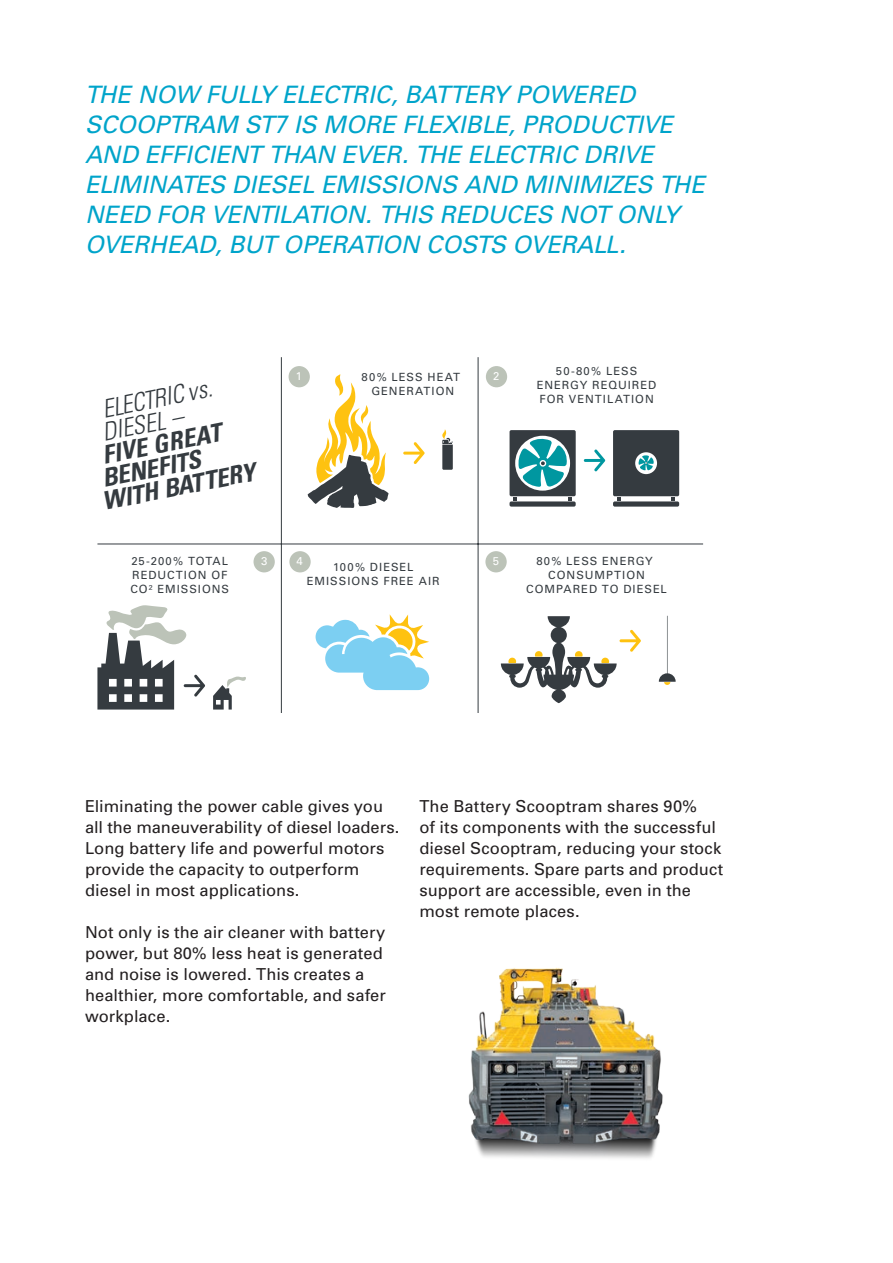
<style>
.page{position:relative;width:893px;height:1263px;background:#fff}
.page>*{position:absolute;margin:0;border:0;box-sizing:border-box;transform-origin:0 0}
.t1{font:italic 700 condensed 25.05px "Univers";color:#353b40}
.t2{font:italic 300 condensed 25.05px "Univers";color:#353b40}
.t3{font:italic 24px/30px "Univers";letter-spacing:-.015em;color:#00a4ca}
.t4{font:16.5px/21px "Univers";letter-spacing:.005em;color:#231f20}
.t5{font:11.25px/13.8px "Univers";letter-spacing:.085em;color:#353b40;text-align:center}
.t6{font:11.25px "Univers";color:#fff}
.s1{font-size:25.05px}
</style>
<div class="page">
<img style="left:468px;top:968px;width:195px;height:191px">
<div style="left:289px;top:366px;width:21px;height:21px;background:#bcc3b8;border-radius:50%"></div>
<svg style="left:584px;top:449px;width:21px;height:22px"></svg>
<div style="left:510px;top:501px;width:66px;height:6px;background:#353b40;border-radius:2px"></div>
<svg style="left:510px;top:430px;width:66px;height:70px"></svg>
<div style="left:613px;top:501px;width:66px;height:6px;background:#353b40;border-radius:2px"></div>
<svg style="left:613px;top:430px;width:66px;height:70px;background:#475156"></svg>
<svg style="left:307px;top:374px;width:82px;height:134px"></svg>
<svg style="left:442px;top:429px;width:11px;height:41px"></svg>
<svg style="left:403px;top:442px;width:22px;height:22px"></svg>
<svg style="left:659px;top:616px;width:17px;height:69px"></svg>
<svg style="left:501px;top:616px;width:140px;height:87px"></svg>
<svg style="left:97px;top:605px;width:108px;height:104px"></svg>
<svg style="left:213px;top:676px;width:33px;height:33px"></svg>
<svg style="left:316px;top:614px;width:113px;height:76px"></svg>
<hr style="left:478px;top:357px;width:1px;height:356px;background:#353b40">
<hr style="left:97px;top:544px;width:606px;height:1px;background:#353b40">
<hr style="left:281px;top:357px;width:1px;height:356px;background:#353b40">
<div style="left:254px;top:551px;width:21px;height:21px;background:#bcc3b8;border-radius:50%"></div>
<div style="left:289px;top:551px;width:22px;height:21px;background:#bcc3b8;border-radius:50%"></div>
<div style="left:485px;top:551px;width:22px;height:21px;background:#bcc3b8;border-radius:50%"></div>
<div style="left:486px;top:366px;width:21px;height:21px;background:#bcc3b8;border-radius:50%"></div>
<p class="t3" style="left:85px;top:79px;width:622px">THE NOW FULLY ELECTRIC, BATTERY POWERED SCOOPTRAM ST<span class="s1">7</span> IS MORE FLEXIBLE, PRODUCTIVE AND EFFICIENT THAN EVER. THE ELECTRIC DRIVE ELIMINATES DIESEL EMISSIONS AND MINIMIZES THE NEED FOR VENTILATION. THIS REDUCES NOT ONLY OVERHEAD, BUT OPERATION COSTS OVERALL.</p>
<p class="t2" style="left:99px;top:394px;width:113px;rotate:-11deg">ELECTRIC vs.</p>
<p class="t2" style="left:99px;top:417px;width:84px;rotate:-11deg">DIESEL –</p>
<p class="t1" style="left:99px;top:440px;width:123px;rotate:-11deg">FIVE GREAT</p>
<p class="t1" style="left:99px;top:463px;width:101px;rotate:-11deg">BENEFITS</p>
<p class="t1" style="left:99px;top:486px;width:157px;rotate:-11deg">WITH BATTERY</p>
<p class="t6" style="left:296px;top:369px;width:8px">1</p>
<p class="t5" style="left:362px;top:370px;width:100px">80% LESS HEAT<br>GENERATION</p>
<p class="t6" style="left:493px;top:369px;width:8px">2</p>
<p class="t5" style="left:130px;top:554px;width:100px;text-align:left">25-200% TOTAL<br>REDUCTION OF<br>CO² EMISSIONS</p>
<p class="t5" style="left:307px;top:560px;width:134px">100% DIESEL<br>EMISSIONS FREE AIR</p>
<p class="t6" style="left:261px;top:554px;width:8px">3</p>
<p class="t6" style="left:296px;top:554px;width:8px">4</p>
<p class="t6" style="left:493px;top:554px;width:8px">5</p>
<p class="t5" style="left:537px;top:365px;width:121px">50-80% LESS<br>ENERGY REQUIRED<br>FOR VENTILATION</p>
<p class="t5" style="left:526px;top:554px;width:142px">80% LESS ENERGY<br>CONSUMPTION<br>COMPARED TO DIESEL</p>
<p class="t4" style="left:85px;top:795px;width:316px">Eliminating the power cable gives you all the maneuverability of diesel loaders.<br>Long battery life and powerful motors provide the capacity to outperform diesel in most applications.</p>
<p class="t4" style="left:85px;top:921px;width:302px">Not only is the air cleaner with battery power, but 80% less heat is generated and noise is lowered. This creates a healthier, more comfortable, and safer workplace.</p>
<p class="t4" style="left:419px;top:795px;width:305px">The Battery Scooptram shares 90%<br>of its components with the successful diesel Scooptram, reducing your stock requirements. Spare parts and product support are accessible, even in the most remote places.</p>
</div>
